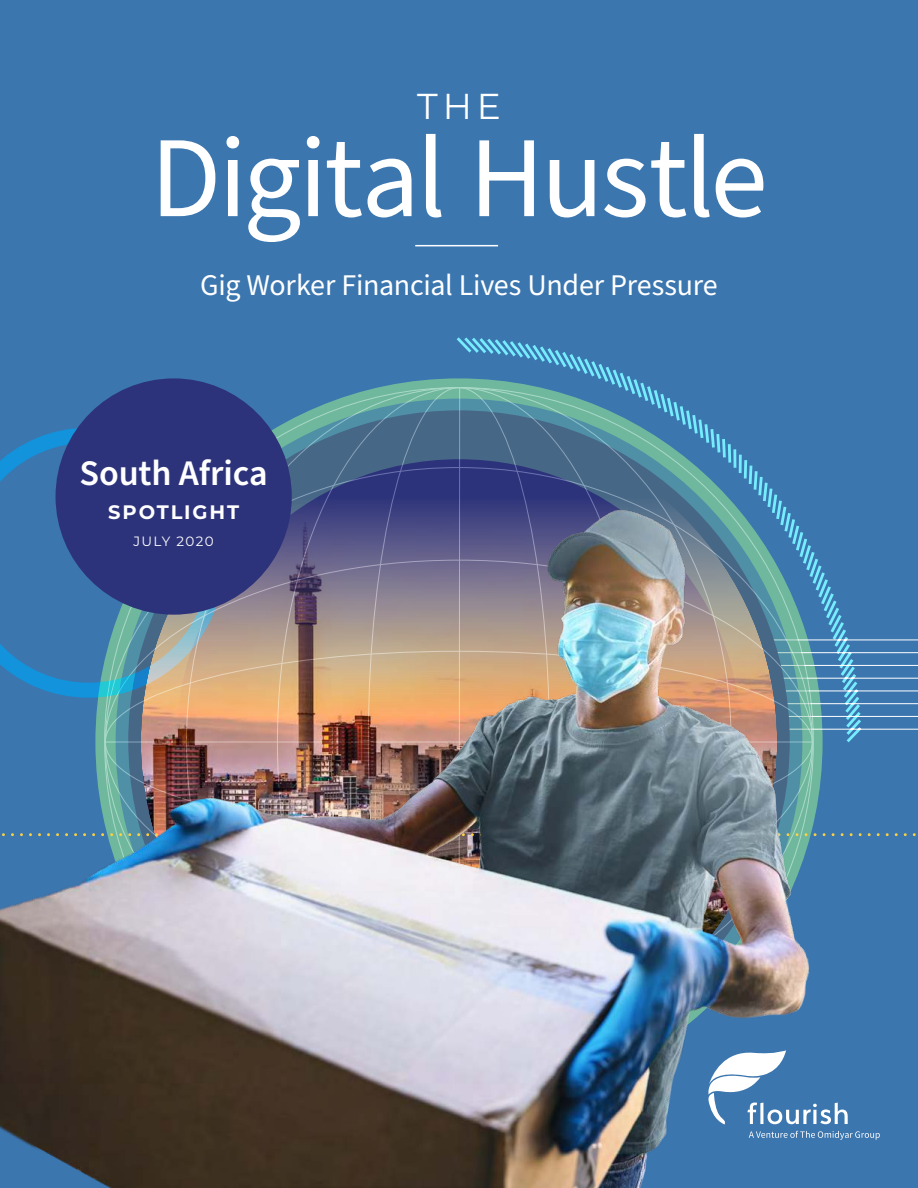
<style>
.page{position:relative;width:918px;height:1188px;background:#3b76af}
.page>*{position:absolute;margin:0;border:0;box-sizing:border-box;transform-origin:0 0}
.t1{font:115.5px "Source Sans Pro";letter-spacing:-.025em;color:#fff}
.t2{font:600 36px "Source Sans Pro";letter-spacing:-.005em;color:#fff}
.t3{font:36px "Montserrat";color:#fff}
.t4{font:30px "Source Sans Pro";letter-spacing:-.01em;color:#fff}
.t5{font:700 19.5px "Montserrat";letter-spacing:.095em;color:#fff}
.t6{font:13.5px "Montserrat";letter-spacing:.1em;color:#fff}
</style>
<div class="page">
<svg style="left:454px;top:337px;width:196px;height:50px"></svg>
<img style="left:0;top:1124px;width:839px;height:64px">
<hr style="left:415px;top:245px;width:83px;height:1px;background:#fff">
<svg style="left:749px;top:1131px;width:131px;height:9px"></svg>
<img style="left:0;top:387px;width:918px;height:737px">
<p class="t3" style="left:417px;top:88px;width:85px">THE</p>
<h1 class="t1" style="left:150px;top:133px;width:619px">Digital Hustle</h1>
<p class="t4" style="left:200px;top:273px;width:519px">Gig Worker Financial Lives Under Pressure</p>
<p class="t2" style="left:80px;top:459px;width:190px">South Africa</p>
<p class="t5" style="left:108px;top:503px;width:133px">SPOTLIGHT</p>
<p class="t6" style="left:133px;top:535px;width:82px">JULY 2020</p>
</div>
